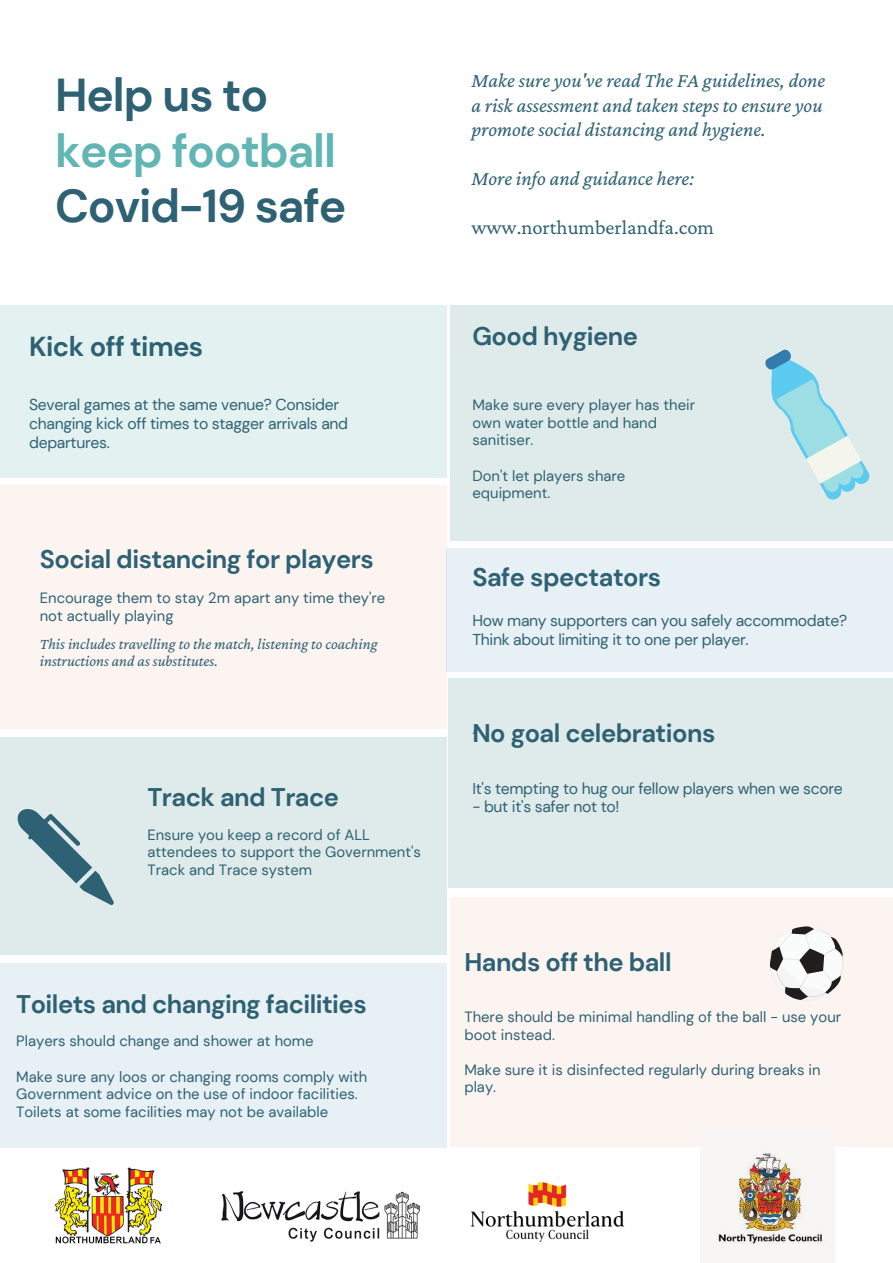
<style>
.page{position:relative;width:893px;height:1263px;background:#fff}
.page>*{position:absolute;margin:0;border:0;box-sizing:border-box;transform-origin:0 0}
.t1{font:700 46.05px "DM Sans";letter-spacing:-.025em;color:#2e6173}
.t2{font:700 46.05px "DM Sans";letter-spacing:-.025em;color:#61b6b3}
.t3{font:700 27.38px "DM Sans";letter-spacing:-.02em;color:#2e6173}
.t4{font:700 25.5px "DM Sans";letter-spacing:-.02em;color:#2e6173}
.t5{font:italic 20.48px/24.4px "Crimson Pro";color:#2e6173}
.t6{font:20.48px "Crimson Pro";color:#2e6173}
.t7{font:15.75px/18.6px "DM Sans";letter-spacing:-.02em;color:#2e6173}
.t8{font:italic 15.75px/17.1px "Crimson Pro";color:#2e6173}
.t9{font:14.85px/17.6px "DM Sans";color:#2e6173}
.t10{font:italic 14.85px "Crimson Pro";color:#2e6173}
</style>
<div class="page">
<div style="left:0;top:486px;width:447px;height:243px;background:#fcf4f1"></div>
<div style="left:450px;top:305px;width:443px;height:236px;background:#dfebea"></div>
<div style="left:447px;top:548px;width:446px;height:124px;background:#e7f0f4"></div>
<div style="left:0;top:737px;width:447px;height:218px;background:#dfebea"></div>
<div style="left:450px;top:897px;width:443px;height:250px;background:#fcf4f1"></div>
<div style="left:0;top:963px;width:447px;height:184px;background:#e7f0f4"></div>
<div style="left:0;top:305px;width:447px;height:173px;background:#e3f2f1"></div>
<svg style="left:765px;top:349px;width:105px;height:151px"></svg>
<svg style="left:770px;top:926px;width:73px;height:74px"></svg>
<svg style="left:17px;top:809px;width:97px;height:96px"></svg>
<div style="left:448px;top:677px;width:445px;height:210px;background:#dfebea"></div>
<img style="left:470px;top:1182px;width:155px;height:60px">
<img style="left:222px;top:1191px;width:198px;height:50px">
<img style="left:701px;top:1147px;width:134px;height:116px">
<img style="left:55px;top:1167px;width:108px;height:77px">
<h1 class="t1" style="left:55px;top:66px;width:215px">Help us to</h1>
<h1 class="t2" style="left:55px;top:121px;width:282px">keep football</h1>
<h1 class="t1" style="left:55px;top:176px;width:293px">Covid-19 safe</h1>
<h2 class="t3" style="left:29px;top:329px;width:176px">Kick off times</h2>
<p class="t7" style="left:29px;top:396px;width:320px">Several games at the same venue? Consider changing kick off times to stagger arrivals and departures.</p>
<h3 class="t4" style="left:40px;top:543px;width:336px">Social distancing for players</h3>
<p class="t9" style="left:40px;top:589px;width:347px">Encourage them to stay 2m apart any time they're not actually playing</p>
<p class="t8" style="left:40px;top:635px;width:339px">This includes travelling to the match, listening to coaching instructions and as substitutes.</p>
<h3 class="t4" style="left:147px;top:781px;width:193px">Track and Trace</h3>
<p class="t9" style="left:147px;top:826px;width:275px">Ensure you keep a record of ALL attendees to support the Government's<br>Track and Trace system</p>
<h3 class="t4" style="left:16px;top:988px;width:352px">Toilets and changing facilities</h3>
<p class="t9" style="left:16px;top:1032px;width:299px">Players should change and shower at home</p>
<p class="t9" style="left:16px;top:1067px;width:353px">Make sure any loos or changing rooms comply with<br>Government advice on the use of indoor facilities.<br>Toilets at some facilities may not be available</p>
<h3 class="t5" style="left:471px;top:68px;width:355px">Make sure you've read The FA guidelines, done a risk assessment and taken steps to ensure you promote social distancing and hygiene.</h3>
<h3 class="t5" style="left:471px;top:166px;width:224px">More info and guidance here:</h3>
<h3 class="t6" style="left:471px;top:215px;width:244px">www.northumberlandfa.com</h3>
<h3 class="t4" style="left:472px;top:320px;width:167px">Good hygiene</h3>
<p class="t9" style="left:472px;top:396px;width:224px">Make sure every player has their own water bottle and hand sanitiser.</p>
<p class="t9" style="left:472px;top:467px;width:154px">Don't let players share equipment.</p>
<h3 class="t4" style="left:472px;top:561px;width:190px">Safe spectators</h3>
<p class="t7" style="left:472px;top:611px;width:376px">How many supporters can you safely accommodate?<br>Think about limiting it to one per player.</p>
<h3 class="t4" style="left:472px;top:717px;width:244px">No goal celebrations</h3>
<p class="t7" style="left:472px;top:779px;width:372px">It's tempting to hug our fellow players when we score</p>
<p class="t10" style="left:472px;top:720px;width:6px">I</p>
<p class="t7" style="left:472px;top:798px;width:149px">- but it's safer not to!</p>
<h3 class="t4" style="left:464px;top:946px;width:209px">Hands off the ball</h3>
<p class="t9" style="left:464px;top:1008px;width:378px">There should be minimal handling of the ball - use your boot instead.</p>
<p class="t9" style="left:464px;top:1061px;width:358px">Make sure it is disinfected regularly during breaks in play.</p>
</div>
